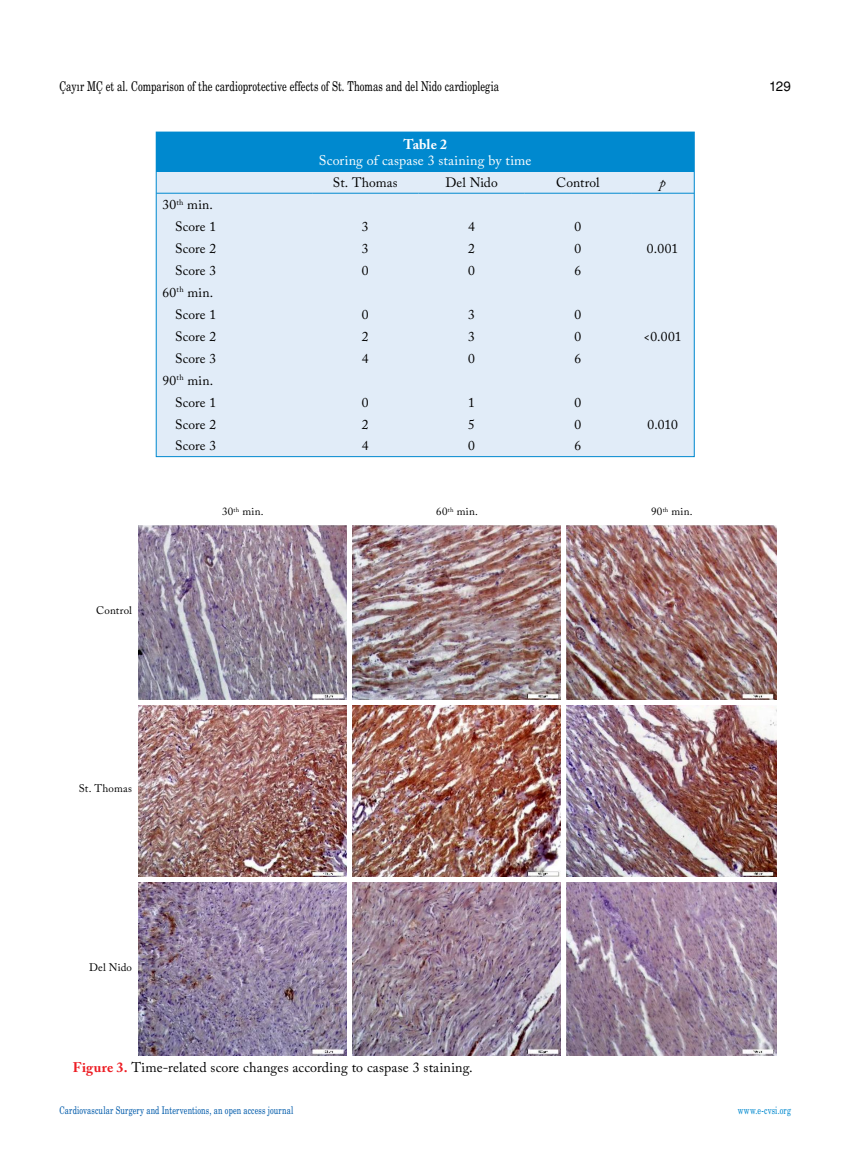
<style>
.page{position:relative;width:859px;height:1170px;background:#fff}
.page>*{position:absolute;margin:0;border:0;box-sizing:border-box;transform-origin:0 0}
.t1{font:13.95px "Adobe Caslon Pro";letter-spacing:.01em;color:#000}
.t2{font:13.95px "Adobe Caslon Pro";letter-spacing:.015em;color:#fff}
.t3{font:700 13.95px "Adobe Caslon Pro";color:#fff}
.t4{font:13.5px/21.9px "Adobe Caslon Pro";letter-spacing:.01em;color:#000;text-align:right}
.t5{font:13.5px "Madison Tr";letter-spacing:.005em;color:#000}
.t6{font:13.5px "Helvetica Normal Tr";color:#000}
.t7{font:italic 13.5px "Adobe Caslon Pro";color:#000}
.t8{font:10.95px "Adobe Caslon Pro";letter-spacing:.025em;color:#000}
.t9{font:10.5px "Madison Tr";letter-spacing:.015em;color:#005baa}
.t10{font:10.5px "Madison Tr";letter-spacing:.015em;color:#0089cf}
.s1{font-weight:700;color:#ed1d24}
</style>
<div class="page">
<div style="left:156px;top:132px;width:538px;height:324px;background:#e1ecf8"></div>
<div style="left:156px;top:132px;width:538px;height:39px;background:#0089cf"></div>
<hr style="left:156px;top:193px;width:156px;height:1px;background:#0089cf">
<hr style="left:312px;top:193px;width:106px;height:1px;background:#0089cf">
<hr style="left:418px;top:193px;width:107px;height:1px;background:#0089cf">
<hr style="left:525px;top:193px;width:106px;height:1px;background:#0089cf">
<hr style="left:631px;top:193px;width:63px;height:1px;background:#0089cf">
<img style="left:138px;top:525px;width:638px;height:530px">
<div style="left:347px;top:524px;width:5px;height:532px;background:#fff"></div>
<div style="left:561px;top:524px;width:5px;height:532px;background:#fff"></div>
<hr style="left:137px;top:877px;width:640px;height:4px;background:#fff">
<hr style="left:137px;top:700px;width:640px;height:4px;background:#fff">
<p class="t5" style="left:60px;top:78px;width:441px">Çayır MÇ et al. Comparison of the cardioprotective effects of St. Thomas and del Nido cardioplegia</p>
<p class="t6" style="left:769px;top:78px;width:23px">129</p>
<p class="t4" style="left:162px;top:193px;width:55px">30<sup>th</sup> min.<br>Score 1</p>
<p class="t3" style="left:403px;top:135px;width:45px">Table 2</p>
<p class="t2" style="left:319px;top:152px;width:214px">Scoring of caspase 3 staining by time</p>
<p class="t4" style="left:333px;top:171px;width:66px">St. Thomas</p>
<p class="t4" style="left:445px;top:171px;width:54px">Del Nido</p>
<p class="t4" style="left:556px;top:171px;width:45px">Control</p>
<p class="t7" style="left:659px;top:175px;width:8px">p</p>
<p class="t4" style="left:362px;top:215px;width:8px">3</p>
<p class="t4" style="left:468px;top:215px;width:8px">4</p>
<p class="t4" style="left:574px;top:215px;width:8px">0</p>
<p class="t4" style="left:175px;top:237px;width:43px">Score 2</p>
<p class="t4" style="left:362px;top:237px;width:8px">3</p>
<p class="t4" style="left:468px;top:237px;width:8px">2</p>
<p class="t4" style="left:574px;top:237px;width:8px">0</p>
<p class="t4" style="left:647px;top:237px;width:33px">0.001</p>
<p class="t4" style="left:175px;top:259px;width:43px">Score 3</p>
<p class="t4" style="left:362px;top:259px;width:8px">0</p>
<p class="t4" style="left:468px;top:259px;width:8px">0</p>
<p class="t4" style="left:574px;top:259px;width:8px">6</p>
<p class="t4" style="left:162px;top:281px;width:55px">60<sup>th</sup> min.<br>Score 1</p>
<p class="t4" style="left:362px;top:303px;width:8px">0</p>
<p class="t4" style="left:468px;top:303px;width:8px">3</p>
<p class="t4" style="left:574px;top:303px;width:8px">0</p>
<p class="t4" style="left:175px;top:325px;width:43px">Score 2</p>
<p class="t4" style="left:362px;top:325px;width:8px">2</p>
<p class="t4" style="left:468px;top:325px;width:8px">3</p>
<p class="t4" style="left:574px;top:325px;width:8px">0</p>
<p class="t4" style="left:643px;top:325px;width:40px">&lt;0.001</p>
<p class="t4" style="left:175px;top:347px;width:43px">Score 3</p>
<p class="t4" style="left:362px;top:347px;width:8px">4</p>
<p class="t4" style="left:468px;top:347px;width:8px">0</p>
<p class="t4" style="left:574px;top:347px;width:8px">6</p>
<p class="t4" style="left:162px;top:369px;width:55px">90<sup>th</sup> min.<br>Score 1</p>
<p class="t4" style="left:362px;top:391px;width:8px">0</p>
<p class="t4" style="left:468px;top:391px;width:8px">1</p>
<p class="t4" style="left:574px;top:391px;width:8px">0</p>
<p class="t4" style="left:175px;top:413px;width:43px">Score 2</p>
<p class="t4" style="left:362px;top:413px;width:8px">2</p>
<p class="t4" style="left:468px;top:413px;width:8px">5</p>
<p class="t4" style="left:574px;top:413px;width:8px">0</p>
<p class="t4" style="left:647px;top:413px;width:32px">0.010</p>
<p class="t4" style="left:175px;top:435px;width:43px">Score 3</p>
<p class="t4" style="left:362px;top:435px;width:8px">4</p>
<p class="t4" style="left:468px;top:435px;width:8px">0</p>
<p class="t4" style="left:574px;top:435px;width:8px">6</p>
<p class="t8" style="left:96px;top:604px;width:37px">Control</p>
<p class="t8" style="left:79px;top:781px;width:55px">St. Thomas</p>
<p class="t8" style="left:89px;top:960px;width:44px">Del Nido</p>
<p class="t8" style="left:222px;top:505px;width:43px">30<sup>th</sup> min.</p>
<p class="t8" style="left:436px;top:505px;width:43px">60<sup>th</sup> min.</p>
<p class="t8" style="left:651px;top:505px;width:43px">90<sup>th</sup> min.</p>
<p class="t1" style="left:73px;top:1059px;width:401px"><span class="s1">Figure 3.</span> Time-related score changes according to caspase 3 staining.</p>
<p class="t9" style="left:60px;top:1103px;width:235px">Cardiovascular Surgery and Interventions, an open access journal</p>
<p class="t10" style="left:738px;top:1103px;width:55px">www.e-cvsi.org</p>
</div>
